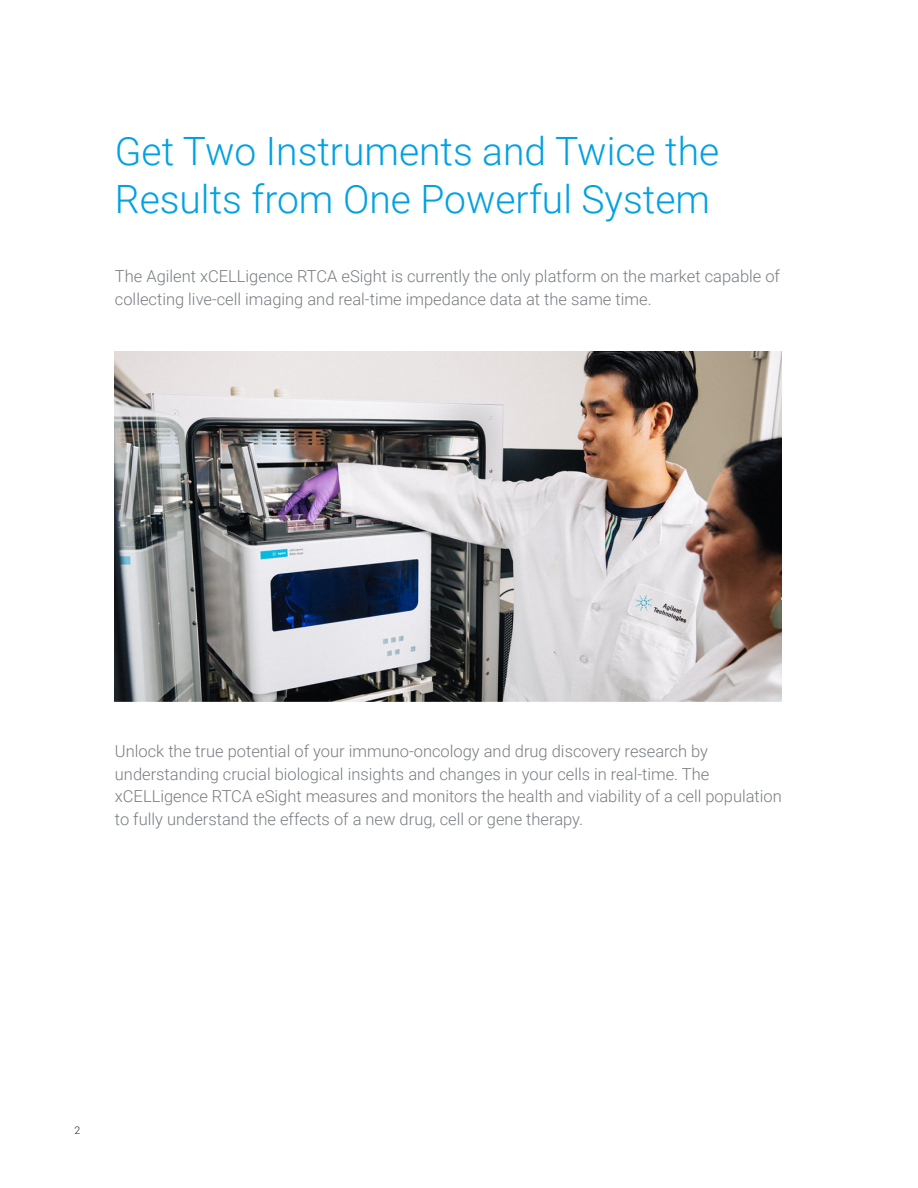
<style>
.page{position:relative;width:918px;height:1188px;background:#fff}
.page>*{position:absolute;margin:0;border:0;box-sizing:border-box;transform-origin:0 0}
.BROCHURE_headline_bl{font:300 39px/48px "Roboto";color:#00a1e3}
.BROCHURE_paragraph_g{font:300 16.5px/22.5px "Roboto";color:#787d83}
.t1{font:300 10.5px "Roboto";color:#231f20}
</style>
<div class="page">
<img style="left:115px;top:351px;width:667px;height:350px">
<p class="BROCHURE_headline_bl" style="left:115px;top:125px;width:606px">Get Two Instruments and Twice the<br>Results from One Powerful System</p>
<p class="BROCHURE_paragraph_g" style="left:115px;top:265px;width:667px">The Agilent xCELLigence RTCA eSight is currently the only platform on the market capable of collecting live-cell imaging and real-time impedance data at the same time.</p>
<p class="BROCHURE_paragraph_g" style="left:115px;top:740px;width:668px">Unlock the true potential of your immuno-oncology and drug discovery research by understanding crucial biological insights and changes in your cells in real-time. The xCELLigence RTCA eSight measures and monitors the health and viability of a cell population to fully understand the effects of a new drug, cell or gene therapy.</p>
<p class="t1" style="left:75px;top:1123px;width:7px">2</p>
</div>
